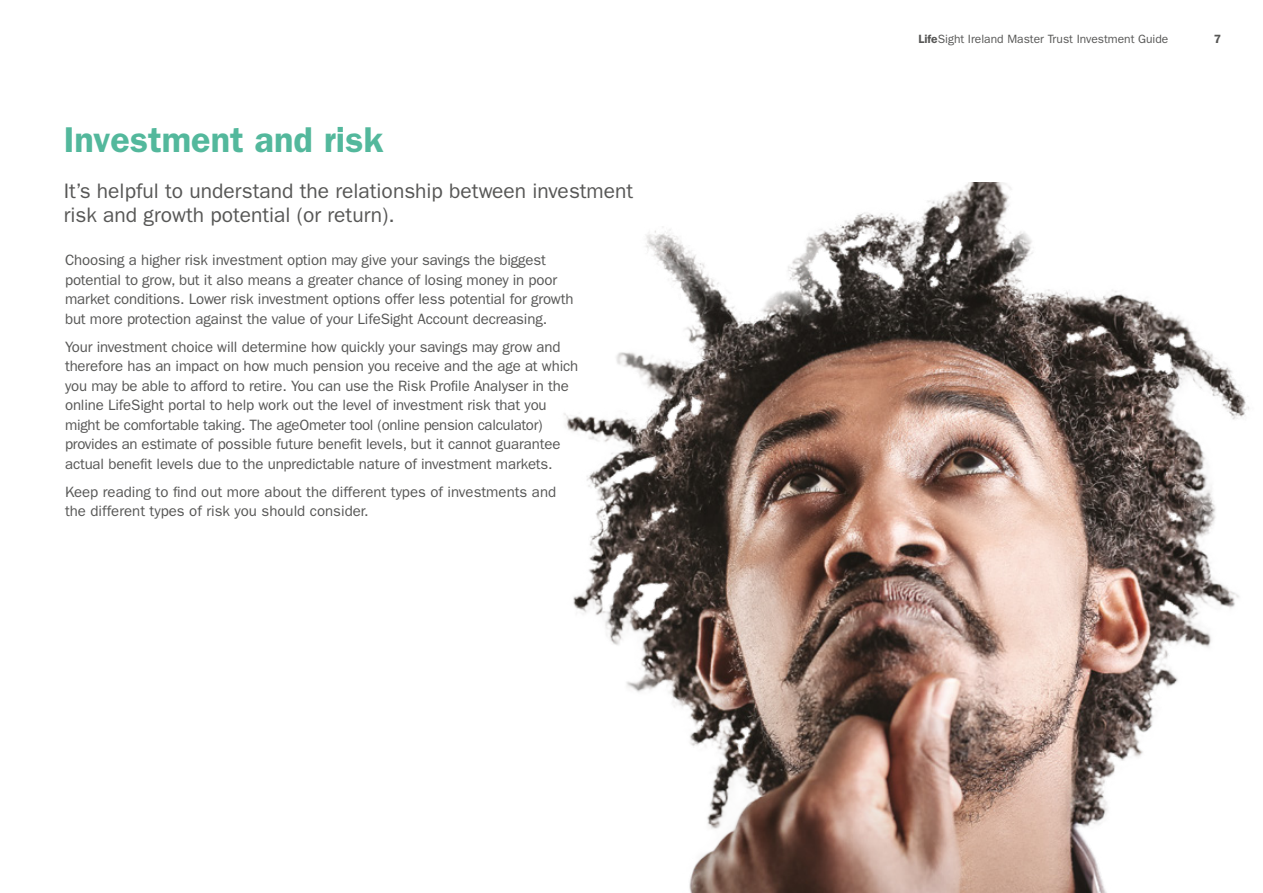
<style>
.page{position:relative;width:1263px;height:893px;background:#fff}
.page>*{position:absolute;margin:0;border:0;box-sizing:border-box;transform-origin:0 0}
.t1{font:600 36px "ITC Franklin Gothic Std";color:#53b89c}
.t2{font:21px/24px "ITC Franklin Gothic Std";color:#575756}
.t3{font:15px/19.5px "ITC Franklin Gothic Std";letter-spacing:-.01em;color:#575756}
.t4{font:12px "ITC Franklin Gothic Std";color:#575756}
.t5{font:600 12px "ITC Franklin Gothic Std";color:#575756}
.s1{font-weight:600}
</style>
<div class="page">
<img style="left:564px;top:183px;width:685px;height:710px">
<h1 class="t1" style="left:64px;top:119px;width:321px">Investment and risk</h1>
<h2 class="t2" style="left:64px;top:179px;width:571px">It’s helpful to understand the relationship between investment risk and growth potential (or return).</h2>
<p class="t3" style="left:65px;top:251px;width:510px">Choosing a higher risk investment option may give your savings the biggest potential to grow, but it also means a greater chance of losing money in poor market conditions. Lower risk investment options offer less potential for growth but more protection against the value of your LifeSight Account decreasing.</p>
<p class="t3" style="left:65px;top:337px;width:515px">Your investment choice will determine how quickly your savings may grow and therefore has an impact on how much pension you receive and the age at which you may be able to afford to retire. You can use the Risk Profile Analyser in the online LifeSight portal to help work out the level of investment risk that you might be comfortable taking. The ageOmeter tool (online pension calculator) provides an estimate of possible future benefit levels, but it cannot guarantee actual benefit levels due to the unpredictable nature of investment markets.</p>
<p class="t3" style="left:65px;top:482px;width:493px">Keep reading to find out more about the different types of investments and the different types of risk you should consider.</p>
<p class="t4" style="left:918px;top:32px;width:251px"><span class="s1">Life</span>Sight Ireland Master Trust Investment Guide</p>
<p class="t5" style="left:1214px;top:32px;width:9px">7</p>
</div>
